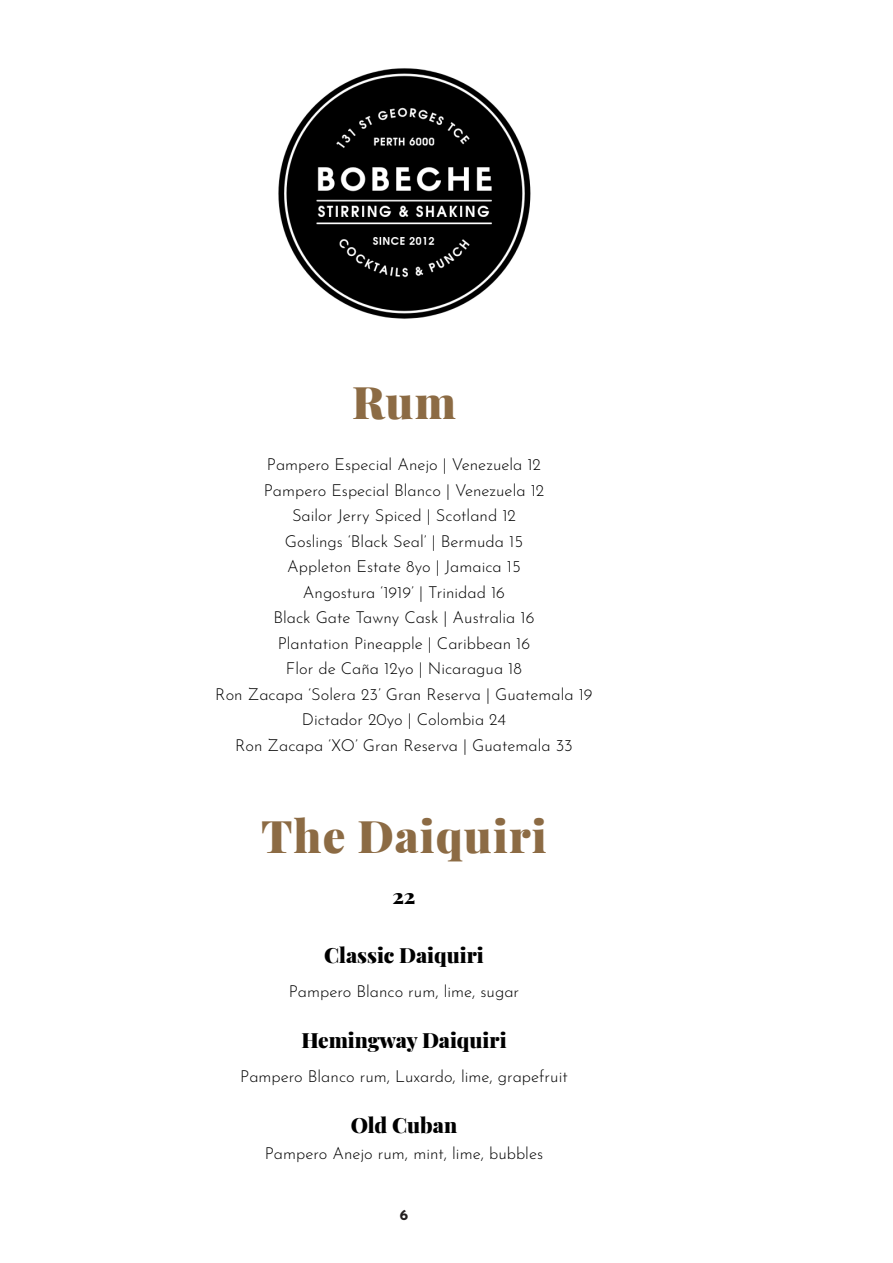
<style>
.page{position:relative;width:893px;height:1263px;background:#fff}
.page>*{position:absolute;margin:0;border:0;box-sizing:border-box;transform-origin:0 0}
.t1{font:900 45px "Playfair Display";letter-spacing:.025em;color:#8c6b44}
.Body_Left{font:900 21px "Playfair Display";color:#000}
.Body_Copy{font:900 21px "Playfair Display";color:#000}
.Body_Copy-2{font:300 16.5px "Josefin Sans";color:#000}
.t2{font:700 15px "Josefin Sans";color:#231f20}
</style>
<div class="page">
<img style="left:278px;top:68px;width:253px;height:251px">
<p class="t1" style="left:352px;top:367px;width:105px">Rum</p>
<p class="Body_Copy-2" style="left:267px;top:452px;width:276px">Pampero Especial Anejo | Venezuela 12</p>
<p class="Body_Copy-2" style="left:264px;top:478px;width:282px">Pampero Especial Blanco | Venezuela 12</p>
<p class="Body_Copy-2" style="left:292px;top:503px;width:225px">Sailor Jerry Spiced | Scotland 12</p>
<p class="Body_Copy-2" style="left:285px;top:529px;width:240px">Goslings ‘Black Seal’ | Bermuda 15</p>
<p class="Body_Copy-2" style="left:287px;top:554px;width:235px">Appleton Estate 8yo | Jamaica 15</p>
<p class="Body_Copy-2" style="left:303px;top:580px;width:204px">Angostura ‘1919’ | Trinidad 16</p>
<p class="Body_Copy-2" style="left:273px;top:605px;width:263px">Black Gate Tawny Cask | Australia 16</p>
<p class="Body_Copy-2" style="left:278px;top:631px;width:254px">Plantation Pineapple | Caribbean 16</p>
<p class="Body_Copy-2" style="left:286px;top:656px;width:237px">Flor de Caña 12yo | Nicaragua 18</p>
<p class="Body_Copy-2" style="left:215px;top:682px;width:379px">Ron Zacapa ‘Solera 23’ Gran Reserva | Guatemala 19</p>
<p class="Body_Copy-2" style="left:302px;top:707px;width:205px">Dictador 20yo | Colombia 24</p>
<p class="Body_Copy-2" style="left:235px;top:733px;width:339px">Ron Zacapa ‘XO’ Gran Reserva | Guatemala 33</p>
<p class="t1" style="left:261px;top:800px;width:287px">The Daiquiri</p>
<p class="Body_Left" style="left:392px;top:879px;width:25px">22</p>
<p class="Body_Left" style="left:324px;top:939px;width:161px">Classic Daiquiri</p>
<p class="Body_Copy-2" style="left:289px;top:979px;width:232px">Pampero Blanco rum, lime, sugar</p>
<p class="Body_Left" style="left:301px;top:1024px;width:207px">Hemingway Daiquiri</p>
<p class="Body_Copy-2" style="left:240px;top:1064px;width:329px">Pampero Blanco rum, Luxardo, lime, grapefruit</p>
<p class="Body_Copy" style="left:351px;top:1109px;width:108px">Old Cuban</p>
<p class="Body_Copy-2" style="left:265px;top:1141px;width:280px">Pampero Anejo rum, mint, lime, bubbles</p>
<p class="t2" style="left:400px;top:1204px;width:10px">6</p>
</div>
